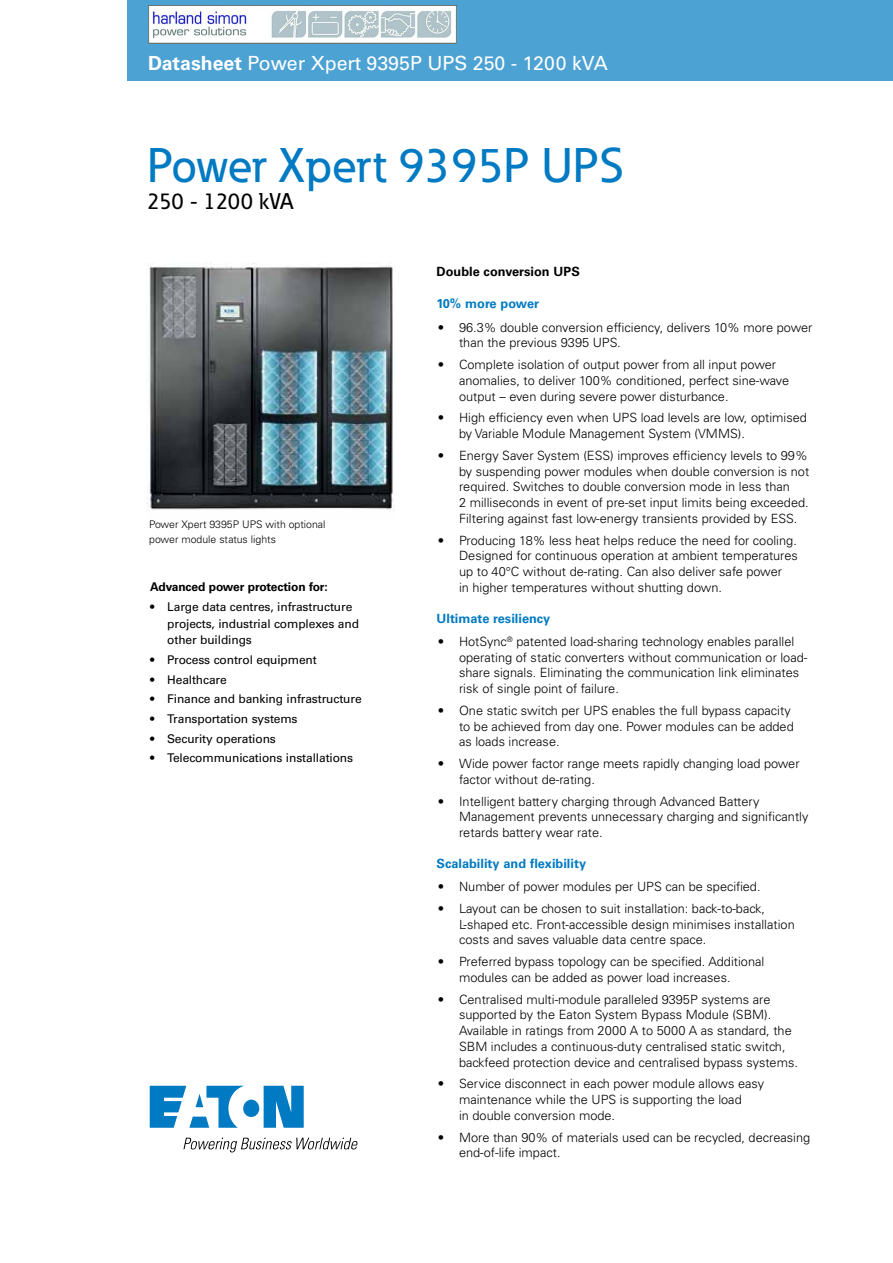
<style>
.page{position:relative;width:893px;height:1263px;background:#fff}
.page>*{position:absolute;margin:0;border:0;box-sizing:border-box;transform-origin:0 0}
.t1{font:500 48px "Eaton";color:#007ac2}
.t2{font:500 22.5px "Eaton";color:#000}
.t3{font:19.5px "Univers LT Std";color:#fff}
.t4{font:300 12.75px/15.8px "Univers LT Std";color:#000}
.t5{font:700 12.75px "Univers LT Std";color:#007ac2}
.t6{font:700 12.75px "Univers LT Std";color:#000}
.t7{font:12px/16.5px "Univers LT Std";letter-spacing:-.01em;color:#000}
.t8{font:700 12px "Univers LT Std";letter-spacing:-.01em;color:#000}
.t9{font:300 10.5px/15.8px "Univers LT Std";color:#000}
.s1{font-weight:700}
</style>
<div class="page">
<div style="left:127px;top:0;width:766px;height:80px;background:#4da2d4"></div>
<svg style="left:150px;top:1086px;width:154px;height:42px"></svg>
<svg style="left:183px;top:1138px;width:175px;height:14px"></svg>
<img style="left:147px;top:263px;width:248px;height:248px">
<img style="left:148px;top:6px;width:308px;height:38px">
<h3 class="t3" style="left:148px;top:51px;width:461px"><span class="s1">Datasheet</span> Power Xpert 9395P UPS 250 - 1200 kVA</h3>
<h1 class="t1" style="left:147px;top:136px;width:478px">Power Xpert 9395P UPS</h1>
<h2 class="t2" style="left:147px;top:187px;width:148px">250 - 1200 kVA</h2>
<p class="t9" style="left:149px;top:516px;width:178px">Power Xpert 9395P UPS with optional power module status lights</p>
<p class="t8" style="left:150px;top:580px;width:179px">Advanced power protection for:</p>
<p class="t7" style="left:167px;top:599px;width:193px;text-indent:-17px">• Large data centres, infrastructure projects, industrial complexes and other buildings</p>
<p class="t7" style="left:150px;top:651px;width:168px">• Process control equipment</p>
<p class="t7" style="left:150px;top:671px;width:78px">• Healthcare</p>
<p class="t7" style="left:150px;top:691px;width:213px">• Finance and banking infrastructure</p>
<p class="t7" style="left:150px;top:710px;width:149px">• Transportation systems</p>
<p class="t7" style="left:150px;top:730px;width:127px">• Security operations</p>
<p class="t7" style="left:150px;top:750px;width:204px">• Telecommunications installations</p>
<p class="t6" style="left:437px;top:264px;width:145px">Double conversion UPS</p>
<p class="t5" style="left:437px;top:296px;width:104px">10% more power</p>
<p class="t4" style="left:459px;top:319px;width:355px;text-indent:-21px">• 96.3% double conversion efficiency, delivers 10% more power than the previous 9395 UPS.</p>
<p class="t4" style="left:459px;top:357px;width:332px;text-indent:-21px">• Complete isolation of output power from all input power anomalies, to deliver 100% conditioned, perfect sine-wave output – even during severe power disturbance.</p>
<p class="t4" style="left:459px;top:410px;width:349px;text-indent:-21px">• High efficiency even when UPS load levels are low, optimised by Variable Module Management System (VMMS).</p>
<p class="t4" style="left:459px;top:447px;width:352px;text-indent:-21px">• Energy Saver System (ESS) improves efficiency levels to 99% by suspending power modules when double conversion is not required. Switches to double conversion mode in less than<br>2 milliseconds in event of pre-set input limits being exceeded.<br>Filtering against fast low-energy transients provided by ESS.</p>
<p class="t4" style="left:459px;top:532px;width:340px;text-indent:-21px">• Producing 18% less heat helps reduce the need for cooling.<br>Designed for continuous operation at ambient temperatures up to 40°C without de-rating. Can also deliver safe power<br>in higher temperatures without shutting down.</p>
<p class="t5" style="left:436px;top:611px;width:115px">Ultimate resiliency</p>
<p class="t4" style="left:459px;top:633px;width:350px;text-indent:-21px">• HotSync<sup>®</sup> patented load-sharing technology enables parallel operating of static converters without communication or load&shy;share signals. Eliminating the communication link eliminates risk of single point of failure.</p>
<p class="t4" style="left:459px;top:702px;width:336px;text-indent:-21px">• One static switch per UPS enables the full bypass capacity to be achieved from day one. Power modules can be added as loads increase.</p>
<p class="t4" style="left:459px;top:756px;width:342px;text-indent:-21px">• Wide power factor range meets rapidly changing load power factor without de-rating.</p>
<p class="t4" style="left:459px;top:793px;width:351px;text-indent:-21px">• Intelligent battery charging through Advanced Battery<br>Management prevents unnecessary charging and significantly retards battery wear rate.</p>
<p class="t5" style="left:437px;top:856px;width:151px">Scalability and flexibility</p>
<p class="t4" style="left:438px;top:879px;width:324px">• Number of power modules per UPS can be specified.</p>
<p class="t4" style="left:459px;top:900px;width:337px;text-indent:-21px">• Layout can be chosen to suit installation: back-to-back,<br>L-shaped etc. Front-accessible design minimises installation costs and saves valuable data centre space.</p>
<p class="t4" style="left:459px;top:954px;width:307px;text-indent:-21px">• Preferred bypass topology can be specified. Additional modules can be added as power load increases.</p>
<p class="t4" style="left:459px;top:991px;width:340px;text-indent:-21px">• Centralised multi-module paralleled 9395P systems are supported by the Eaton System Bypass Module (SBM).<br>Available in ratings from 2000 A to 5000 A as standard, the SBM includes a continuous-duty centralised static switch, backfeed protection device and centralised bypass systems.</p>
<p class="t4" style="left:459px;top:1076px;width:307px;text-indent:-21px">• Service disconnect in each power module allows easy maintenance while the UPS is supporting the load<br>in double conversion mode.</p>
<p class="t4" style="left:459px;top:1129px;width:353px;text-indent:-21px">• More than 90% of materials used can be recycled, decreasing end-of-life impact.</p>
</div>
